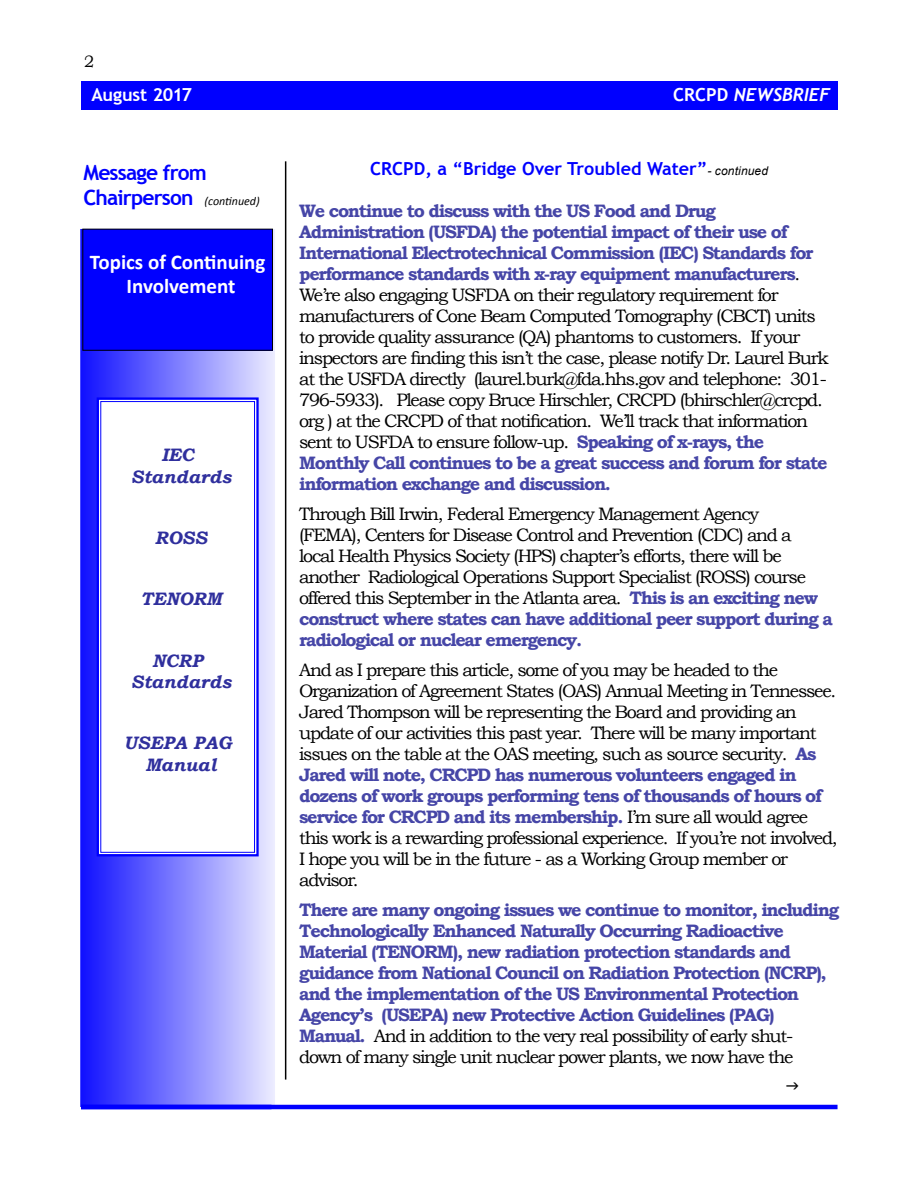
<style>
.page{position:relative;width:918px;height:1188px;background:#fff}
.page>*{position:absolute;margin:0;border:0;box-sizing:border-box;transform-origin:0 0}
.t1{font:700 21px/25.2px "Trebuchet MS";letter-spacing:-.04em;color:#00f}
.t2{font:700 21px/24px "Calibri";color:#fff;text-align:center}
.t3{font:18px/21px "Bookman Old Style";letter-spacing:-.07em;color:#000}
.t4{font:700 18px/21px "Bookman Old Style";letter-spacing:-.07em;color:#4646a7}
.t5{font:italic 700 18px/21.6px "Bookman Old Style";color:#2f2f9d;text-align:center}
.t6{font:700 18px "Trebuchet MS";color:#00f}
.t7{font:italic 700 18px "Trebuchet";color:#fff}
.t8{font:700 18px "Trebuchet MS";letter-spacing:-.015em;color:#fff}
.t9{font:16.5px "Bookman Old Style";color:#000}
.s1{font-family:"Calibri";font-weight:400;font-style:italic;font-size:12px;color:#000}
.s2{font-family:"Trebuchet MS";font-style:normal}
.s3{font-family:"Arial";font-weight:400;font-style:italic;font-size:12px;color:#000}
.s4{font-weight:700;color:#4646a7}
.s5{font-weight:400;color:#000}
</style>
<div class="page">
<div style="left:81px;top:81px;width:757px;height:28px;background:#00f"></div>
<hr style="left:81px;top:1105px;width:757px;height:4px;background:#00f">
<div style="left:80px;top:229px;width:195px;height:878px;background:linear-gradient(to right,#0f0fff,#ececff);border:2px solid #00f"></div>
<hr style="left:81px;top:1105px;width:191px;height:4px;background:#00f">
<svg style="left:96px;top:396px;width:164px;height:462px"></svg>
<svg style="left:100px;top:401px;width:155px;height:452px"></svg>
<hr style="left:285px;top:161px;width:1px;height:919px;background:#000">
<div style="left:83px;top:229px;width:190px;height:121px;background:#00f"></div>
<p class="t9" style="left:84px;top:52px;width:12px">2</p>
<p class="t8" style="left:91px;top:83px;width:102px">August 2017</p>
<p class="t1" style="left:84px;top:160px;width:178px">Message from<br>Chairperson <span class="s1">(continued)</span></p>
<p class="t2" style="left:90px;top:250px;width:177px">Topics of Continuing<br>Involvement</p>
<p class="t5" style="left:131px;top:444px;width:102px">IEC<br>Standards</p>
<p class="t5" style="left:155px;top:527px;width:54px">ROSS</p>
<p class="t5" style="left:140px;top:588px;width:83px">TENORM</p>
<p class="t5" style="left:131px;top:649px;width:102px">NCRP<br>Standards</p>
<p class="t5" style="left:124px;top:732px;width:109px">USEPA PAG<br>Manual</p>
<p class="t7" style="left:673px;top:84px;width:158px"><span class="s2">CRCPD</span> NEWSBRIEF</p>
<p class="t6" style="left:370px;top:157px;width:399px">CRCPD, a “Bridge Over Troubled Water”<span class="s3">- continued</span></p>
<p class="t3" style="left:299px;top:200px;width:531px"><span class="s4">We continue to discuss with the US Food and Drug Administration (USFDA) the potential impact of their use of International Electrotechnical Commission (IEC) Standards for performance standards with x-ray equipment manufacturers</span>.<br>We’re also engaging USFDA on their regulatory requirement for manufacturers of Cone Beam Computed Tomography (CBCT) units to provide quality assurance (QA) phantoms to customers. If your inspectors are finding this isn’t the case, please notify Dr. Laurel Burk at the USFDA directly (laurel.burk@fda.hhs.gov and telephone: 301- 796-5933). Please copy Bruce Hirschler, CRCPD (bhirschler@crcpd. org ) at the CRCPD of that notification. We’ll track that information sent to USFDA to ensure follow-up. <span class="s4">Speaking of x-rays, the Monthly Call continues to be a great success and forum for state information exchange and discussion.</span></p>
<p class="t3" style="left:299px;top:503px;width:535px">Through Bill Irwin, Federal Emergency Management Agency<br>(FEMA), Centers for Disease Control and Prevention (CDC) and a<br>local Health Physics Society (HPS) chapter’s efforts, there will be another Radiological Operations Support Specialist (ROSS) course offered this September in the Atlanta area. <span class="s4">This is an exciting new construct where states can have additional peer support during a radiological or nuclear emergency.</span></p>
<p class="t3" style="left:299px;top:660px;width:540px">And as I prepare this article, some of you may be headed to the Organization of Agreement States (OAS) Annual Meeting in Tennessee.<br>Jared Thompson will be representing the Board and providing an update of our activities this past year. There will be many important issues on the table at the OAS meeting, such as source security. <span class="s4">As Jared will note, CRCPD has numerous volunteers engaged in dozens of work groups performing tens of thousands of hours of service for CRCPD and its membership.</span> I’m sure all would agree this work is a rewarding professional experience. If you’re not involved, I hope you will be in the future - as a Working Group member or advisor.</p>
<p class="t4" style="left:299px;top:899px;width:542px">There are many ongoing issues we continue to monitor, including Technologically Enhanced Naturally Occurring Radioactive Material (TENORM), new radiation protection standards and guidance from National Council on Radiation Protection (NCRP), and the implementation of the US Environmental Protection Agency’s (USEPA) new Protective Action Guidelines (PAG)<br>Manual. <span class="s5">And in addition to the very real possibility of early shut&shy;down of many single unit nuclear power plants, we now have the</span></p>
</div>
